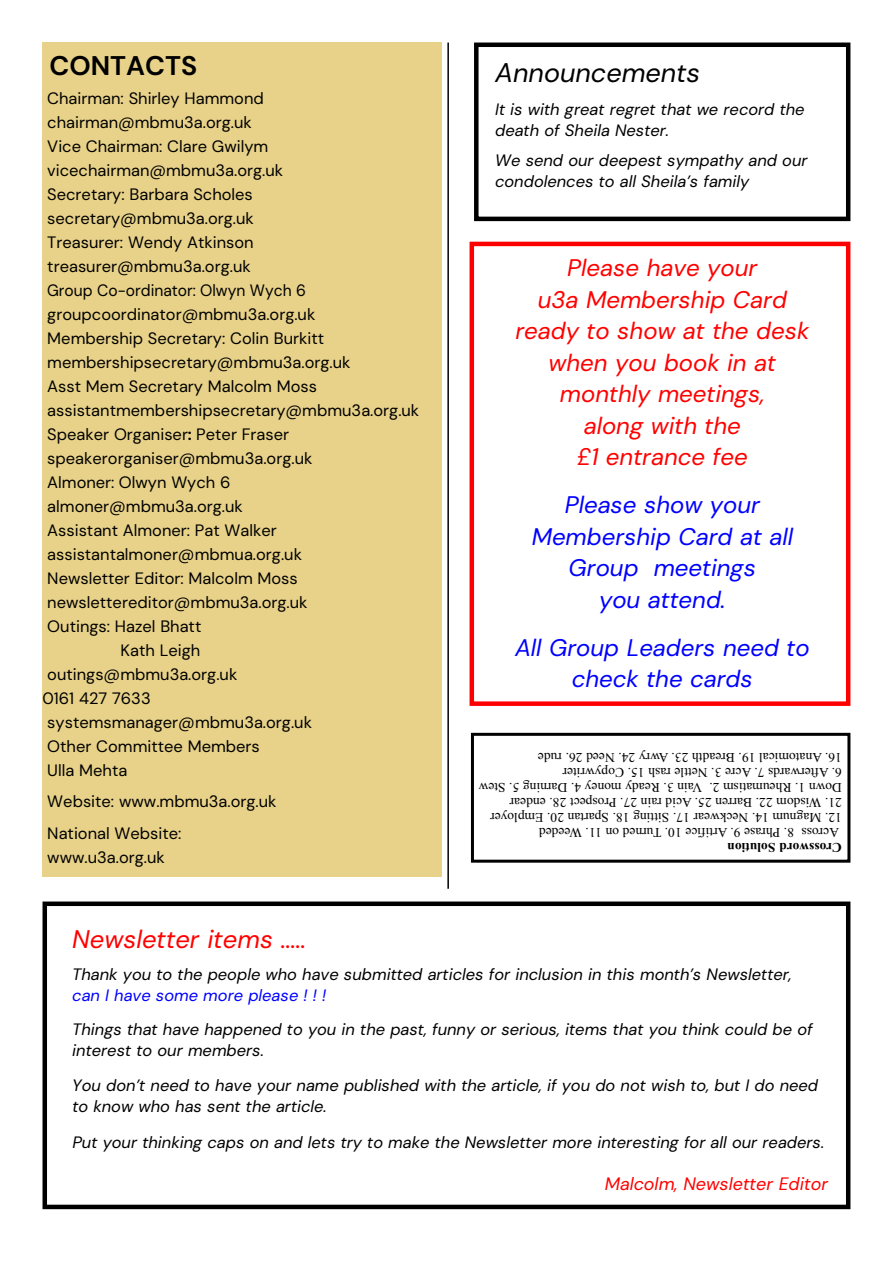
<style>
.page{position:relative;width:893px;height:1263px;background:#fff}
.page>*{position:absolute;margin:0;border:0;box-sizing:border-box;transform-origin:0 0}
.t1{font:italic 27px "DM Sans";color:#000}
.t2{font:700 27px "DM Sans";color:#000}
.t3{font:italic 25.5px "DM Sans";color:#f00}
.t4{font:italic 24px/31.5px "DM Sans";color:#f00;text-align:center}
.t5{font:italic 24px/31.5px "DM Sans";color:#00f;text-align:center}
.t6{font:italic 18px "DM Sans";color:#f00}
.t7{font:16.5px/31.5px "DM Sans";color:#000}
.t8{font:italic 16.5px/21px "DM Sans";color:#000}
.t9{font:16.5px "DM Sans";color:#000;scale:.95 1}
.t10{font:italic 16.5px "DM Sans";color:#00f}
.t11{font:13.5px/15px "Times New Roman";color:#000}
.t12{font:700 13.5px "Times New Roman";color:#000}
.s1{font-weight:700}
</style>
<div class="page">
<div style="left:474px;top:43px;width:376px;height:178px;border:4px solid #000"></div>
<div style="left:43px;top:901px;width:807px;height:308px;border:4px solid #000"></div>
<div style="left:470px;top:242px;width:380px;height:464px;border:4px solid #f00"></div>
<div style="left:471px;top:733px;width:379px;height:130px;border:3px solid #000"></div>
<div style="left:43px;top:43px;width:399px;height:834px;background:#e8d289"></div>
<hr style="left:447px;top:43px;width:2px;height:846px;background:#000">
<h1 class="t2" style="left:50px;top:49px;width:149px">CONTACTS</h1>
<p class="t7" style="left:47px;top:82px;width:218px">Chairman: Shirley Hammond</p>
<p class="t7" style="left:47px;top:106px;width:206px">chairman@mbmu3a.org.uk</p>
<p class="t7" style="left:47px;top:130px;width:223px">Vice Chairman: Clare Gwilym</p>
<p class="t7" style="left:47px;top:154px;width:237px">vicechairman@mbmu3a.org.uk</p>
<p class="t7" style="left:47px;top:178px;width:207px">Secretary: Barbara Scholes</p>
<p class="t7" style="left:47px;top:202px;width:208px">secretary@mbmu3a.org.uk</p>
<p class="t7" style="left:47px;top:226px;width:208px">Treasurer: Wendy Atkinson</p>
<p class="t7" style="left:47px;top:250px;width:205px">treasurer@mbmu3a.org.uk</p>
<p class="t9" style="left:47px;top:280px;width:274px">Group Co-ordinator: Olwyn Wych 6</p>
<p class="t7" style="left:47px;top:298px;width:270px">groupcoordinator@mbmu3a.org.uk</p>
<p class="t7" style="left:47px;top:322px;width:278px">Membership Secretary: Colin Burkitt</p>
<p class="t7" style="left:47px;top:346px;width:305px">membershipsecretary@mbmu3a.org.uk</p>
<p class="t7" style="left:47px;top:370px;width:271px">Asst Mem Secretary Malcolm Moss</p>
<p class="t7" style="left:47px;top:394px;width:373px">assistantmembershipsecretary@mbmu3a.org.uk</p>
<p class="t7" style="left:47px;top:418px;width:243px">Speaker Organiser<span class="s1">:</span> Peter Fraser</p>
<p class="t7" style="left:47px;top:442px;width:267px">speakerorganiser@mbmu3a.org.uk</p>
<p class="t7" style="left:47px;top:466px;width:185px">Almoner: Olwyn Wych 6</p>
<p class="t7" style="left:47px;top:490px;width:197px">almoner@mbmu3a.org.uk</p>
<p class="t7" style="left:47px;top:514px;width:231px">Assistant Almoner: Pat Walker</p>
<p class="t7" style="left:47px;top:538px;width:256px">assistantalmoner@mbmua.org.uk</p>
<p class="t7" style="left:47px;top:562px;width:252px">Newsletter Editor: Malcolm Moss</p>
<p class="t7" style="left:47px;top:586px;width:262px">newslettereditor@mbmu3a.org.uk</p>
<p class="t7" style="left:47px;top:610px;width:156px">Outings: Hazel Bhatt</p>
<p class="t7" style="left:121px;top:634px;width:81px">Kath Leigh</p>
<p class="t7" style="left:47px;top:658px;width:192px">outings@mbmu3a.org.uk</p>
<p class="t7" style="left:43px;top:682px;width:110px">0161 427 7633</p>
<p class="t7" style="left:47px;top:706px;width:266px">systemsmanager@mbmu3a.org.uk</p>
<p class="t7" style="left:47px;top:730px;width:214px">Other Committee Members</p>
<p class="t7" style="left:47px;top:754px;width:81px">Ulla Mehta</p>
<p class="t7" style="left:47px;top:786px;width:231px">Website: www.mbmu3a.org.uk<br>National Website:</p>
<p class="t7" style="left:47px;top:841px;width:119px">www.u3a.org.uk</p>
<h1 class="t1" style="left:495px;top:56px;width:207px">Announcements</h1>
<p class="t8" style="left:495px;top:99px;width:311px">It is with great regret that we record the death of Sheila Nester.</p>
<p class="t8" style="left:495px;top:150px;width:314px">We send our deepest sympathy and our condolences to all Sheila’s family</p>
<h3 class="t4" style="left:515px;top:252px;width:295px">Please have your<br>u3a Membership Card ready to show at the desk when you book in at monthly meetings,<br>along with the<br>£1 entrance fee</h3>
<h3 class="t5" style="left:532px;top:489px;width:263px">Please show your<br>Membership Card at all<br>Group meetings<br>you attend.</h3>
<h3 class="t5" style="left:515px;top:632px;width:296px">All Group Leaders need to check the cards</h3>
<p class="t11" style="left:842px;top:795px;width:305px;rotate:-180deg">D wo n R. 1 mu e h ms i t a . 2<br>A. 6 wr e t f sd r a A. 7 e r c N. 3 e l t t e hs a r C. 51 wypo r e t i r<br>A. 61 mo t an B. 91l ac i h t dae r A. 32 w y r N. 42 dee edu r . 62</p>
<p class="t11" style="left:702px;top:795px;width:225px;rotate:-180deg">V n i a R. 3 ydae m yeno D. 4 gn i n r a we t S. 5</p>
<p class="t11" style="left:842px;top:810px;width:334px;rotate:-180deg">W. 12 mods i B. 22 ne r r a A. 52 d i c n i a r r aedne. 82t cepsorP. 72</p>
<p class="t11" style="left:842px;top:825px;width:353px;rotate:-180deg">M. 21 munga N. 41 wkce r ae gn i t t i S. 71 na t r apS. 81 E. 02 m r eyo l p</p>
<p class="t11" style="left:794px;top:840px;width:257px;rotate:-180deg">esa r hP. 8 A. 9 ec i f i t r denr uT. 01 no W. 11 dedee</p>
<p class="t11" style="left:839px;top:840px;width:39px;rotate:-180deg">A ssorc</p>
<p class="t12" style="left:842px;top:856px;width:116px;rotate:-180deg">C wssor dro noi tul oS</p>
<h2 class="t3" style="left:72px;top:923px;width:235px">Newsletter items .....</h2>
<p class="t8" style="left:72px;top:963px;width:721px">Thank you to the people who have submitted articles for inclusion in this month’s Newsletter,</p>
<p class="t10" style="left:72px;top:985px;width:256px">can I have some more please ! ! !</p>
<p class="t8" style="left:72px;top:1019px;width:742px">Things that have happened to you in the past, funny or serious, items that you think could be of interest to our members.</p>
<p class="t8" style="left:72px;top:1074px;width:747px">You don’t need to have your name published with the article, if you do not wish to, but I do need to know who has sent the article.</p>
<p class="t8" style="left:72px;top:1131px;width:753px">Put your thinking caps on and lets try to make the Newsletter more interesting for all our readers.</p>
<p class="t6" style="left:605px;top:1172px;width:225px">Malcolm, Newsletter Editor</p>
</div>
